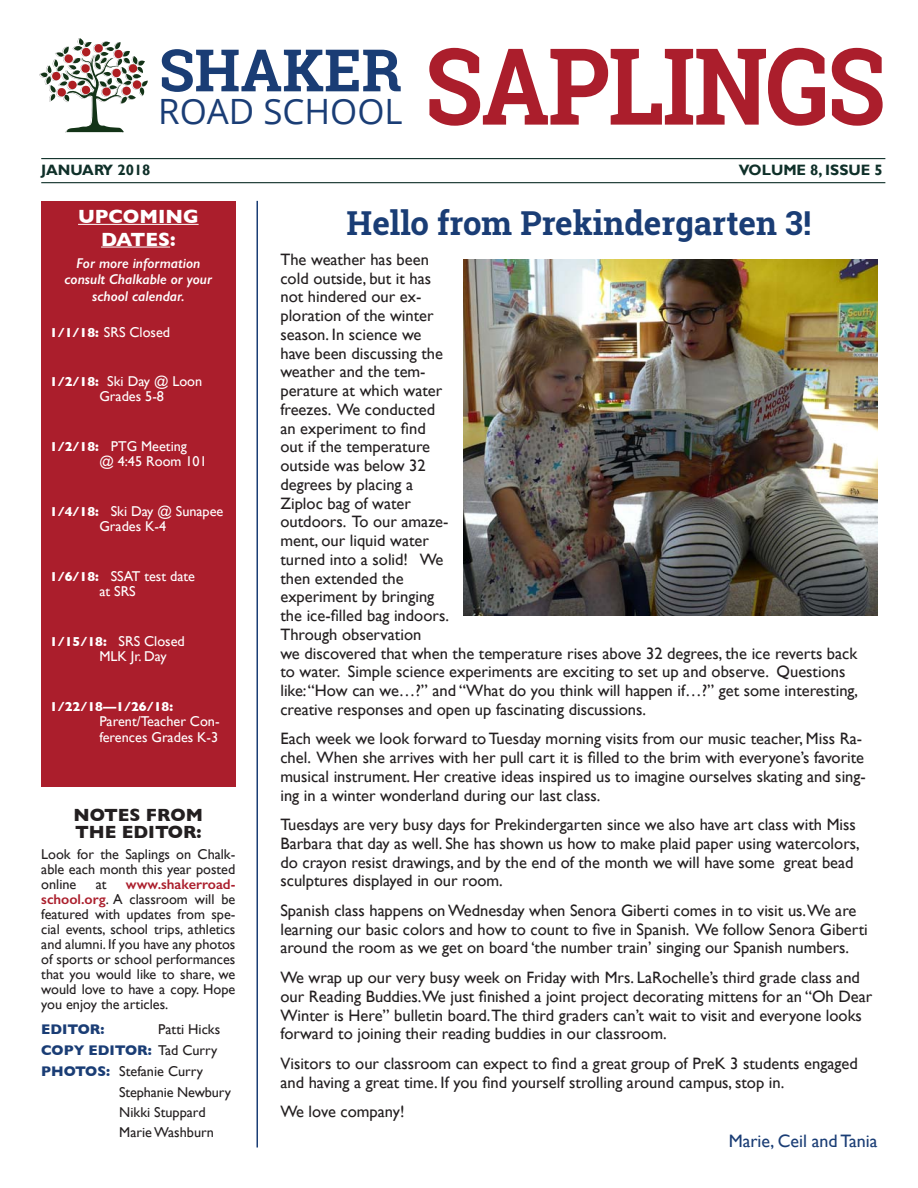
<style>
.page{position:relative;width:918px;height:1188px;background:#fff}
.page>*{position:absolute;margin:0;border:0;box-sizing:border-box;transform-origin:0 0}
.t1{font:700 106.5px "Roboto Slab";letter-spacing:-.02em;color:#ab1e2c;scale:.9 1}
.t2{font:700 58.5px "Roboto Slab";color:#1a3d75}
.t3{font:34.95px "Open Sans";color:#1a3d75}
.Small_Headline{font:700 33px "Roboto Slab";color:#1a3d75}
.t4{font:700 19.5px "Gill Sans";color:#fff}
.t5{font:700 18px/16.5px "Gill Sans";color:#231f20}
.Byline{font:18px "Gill Sans";color:#1a3d75}
.Text{font:16.5px/18.8px "Gill Sans";color:#231f20}
.t6{font:700 15px "Gill Sans";color:#0f3029}
.Default{font:14.25px/15px "Gill Sans";color:#231f20;text-align:justify}
.Important_Dates{font:14.25px/15.6px "Gill Sans";color:#fff}
.t7{font:italic 600 14.25px/16.2px "Gill Sans";color:#fff;text-align:center}
.Default-2{font:14.25px "Gill Sans";letter-spacing:-.01em;color:#231f20}
.Pa8{font:700 14.25px "Gill Sans";color:#1a3d75}
.Editor_Text{font:14.25px "Gill Sans";color:#231f20}
.Pa8-2{font:14.25px "Gill Sans";color:#231f20}
.Important_Dates-2{font:700 13.2px "Gill Sans";color:#fff}
.s1{font-weight:700;font-size:13.2px}
.s2{font-weight:600;color:#ab1e2c}
.s3{font-weight:400;color:#231f20}
.s4{font-weight:700;color:#1a3d75}
</style>
<div class="page">
<hr style="left:41px;top:158px;width:844px;height:1px;background:#0f3029">
<hr style="left:41px;top:182px;width:844px;height:1px;background:#0f3029">
<div style="left:41px;top:201px;width:194px;height:585px;background:#ab1e2c"></div>
<hr style="left:78px;top:224px;width:121px;height:1px;background:#fff">
<hr style="left:101px;top:247px;width:69px;height:1px;background:#fff">
<hr style="left:256px;top:201px;width:2px;height:947px;background:#1a3d75">
<svg style="left:40px;top:38px;width:108px;height:94px"></svg>
<img style="left:463px;top:259px;width:415px;height:356px">
<p class="t2" style="left:159px;top:30px;width:244px">SHAKER</p>
<p class="t3" style="left:158px;top:87px;width:246px">ROAD SCHOOL</p>
<p class="t1" style="left:425px;top:13px;width:513px">SAPLINGS</p>
<p class="t6" style="left:41px;top:161px;width:111px">JANUARY 2018</p>
<p class="t6" style="left:739px;top:161px;width:145px">VOLUME 8, ISSUE 5</p>
<p class="t4" style="left:78px;top:201px;width:122px">UPCOMING</p>
<p class="t4" style="left:101px;top:224px;width:76px">DATES:</p>
<p class="t7" style="left:65px;top:255px;width:149px">For more information consult Chalkable or your school calendar.</p>
<p class="Important_Dates" style="left:50px;top:324px;width:122px"><span class="s1">1/1/18:</span> SRS Closed</p>
<p class="Important_Dates" style="left:99px;top:373px;width:104px;text-indent:-50px"><span class="s1">1/2/18:</span> Ski Day @ Loon<br>Grades 5-8</p>
<p class="Important_Dates" style="left:99px;top:438px;width:109px;text-indent:-49px"><span class="s1">1/2/18:</span> PTG Meeting<br>@ 4:45 Room 101</p>
<p class="Important_Dates" style="left:50px;top:503px;width:175px;text-align:center"><span class="s1">1/4/18:</span> Ski Day @ Sunapee<br>Grades K-4</p>
<p class="Important_Dates" style="left:99px;top:568px;width:97px;text-indent:-49px"><span class="s1">1/6/18:</span> SSAT test date at SRS</p>
<p class="Important_Dates" style="left:99px;top:633px;width:87px;text-indent:-49px"><span class="s1">1/15/18:</span> SRS Closed<br>MLK Jr. Day</p>
<p class="Important_Dates-2" style="left:50px;top:696px;width:125px">1/22/18—1/26/18:</p>
<p class="Important_Dates" style="left:99px;top:713px;width:122px">Parent/Teacher Con&shy;ferences Grades K-3</p>
<p class="Small_Headline" style="left:347px;top:201px;width:466px">Hello from Prekindergarten 3!</p>
<p class="Text" style="left:280px;top:250px;width:579px">The weather has been<br>cold outside, but it has<br>not hindered our ex-<br>ploration of the winter<br>season. In science we<br>have been discussing the<br>weather and the tem-<br>perature at which water<br>freezes. We conducted<br>an experiment to find<br>out if the temperature<br>outside was below 32<br>degrees by placing a<br>Ziploc bag of water<br>outdoors. To our amaze-<br>ment, our liquid water<br>turned into a solid! We<br>then extended the<br>experiment by bringing<br>the ice-filled bag indoors.<br>Through observation<br>we discovered that when the temperature rises above 32 degrees, the ice reverts back to water. Simple science experiments are exciting to set up and observe. Questions like: “How can we…?” and “What do you think will happen if…?” get some interesting, creative responses and open up fascinating discussions.</p>
<p class="Text" style="left:280px;top:729px;width:587px">Each week we look forward to Tuesday morning visits from our music teacher, Miss Ra&shy;chel. When she arrives with her pull cart it is filled to the brim with everyone’s favorite musical instrument. Her creative ideas inspired us to imagine ourselves skating and sing&shy;ing in a winter wonderland during our last class.</p>
<p class="Text" style="left:280px;top:815px;width:581px">Tuesdays are very busy days for Prekindergarten since we also have art class with Miss Barbara that day as well. She has shown us how to make plaid paper using watercolors, do crayon resist drawings, and by the end of the month we will have some great bead sculptures displayed in our room.</p>
<p class="Text" style="left:280px;top:901px;width:589px">Spanish class happens on Wednesday when Senora Giberti comes in to visit us.We are learning our basic colors and how to count to five in Spanish. We follow Senora Giberti around the room as we get on board ‘the number train’ singing our Spanish numbers.</p>
<p class="Text" style="left:280px;top:968px;width:593px">We wrap up our very busy week on Friday with Mrs. LaRochelle’s third grade class and our Reading Buddies.We just finished a joint project decorating mittens for an “Oh Dear Winter is Here” bulletin board.The third graders can’t wait to visit and everyone looks forward to joining their reading buddies in our classroom.</p>
<p class="Text" style="left:280px;top:1054px;width:579px">Visitors to our classroom can expect to find a great group of PreK 3 students engaged and having a great time. If you find yourself strolling around campus, stop in.</p>
<p class="Text" style="left:280px;top:1102px;width:126px">We love company!</p>
<p class="Byline" style="left:729px;top:1130px;width:150px">Marie, Ceil and Tania</p>
<p class="t5" style="left:74px;top:807px;width:131px">NOTES FROM<br>THE EDITOR:</p>
<p class="Default" style="left:41px;top:846px;width:196px">Look for the Saplings on Chalk&shy;able each month this year posted online</p>
<p class="Default" style="left:41px;top:876px;width:196px;text-indent:85px"><span class="s2">www.shakerroad&shy;school.org</span>. A classroom will be featured with updates from spe&shy;cial events, school trips, athletics and alumni. If you have any photos of sports or school performances that you would like to share, we would love to have a copy. Hope you enjoy the articles.</p>
<p class="Pa8" style="left:41px;top:1018px;width:65px">EDITOR:</p>
<p class="Pa8-2" style="left:158px;top:1021px;width:63px">Patti Hicks</p>
<p class="Pa8" style="left:41px;top:1039px;width:178px">COPY EDITOR: <span class="s3">Tad Curry</span></p>
<p class="Default-2" style="left:41px;top:1063px;width:163px"><span class="s4">PHOTOS:</span> Stefanie Curry</p>
<p class="Default-2" style="left:119px;top:1084px;width:113px">Stephanie Newbury</p>
<p class="Editor_Text" style="left:119px;top:1104px;width:88px">Nikki Stuppard</p>
<p class="Editor_Text" style="left:119px;top:1124px;width:96px">Marie Washburn</p>
<p class="Default" style="left:96px;top:876px;width:12px">at</p>
</div>
